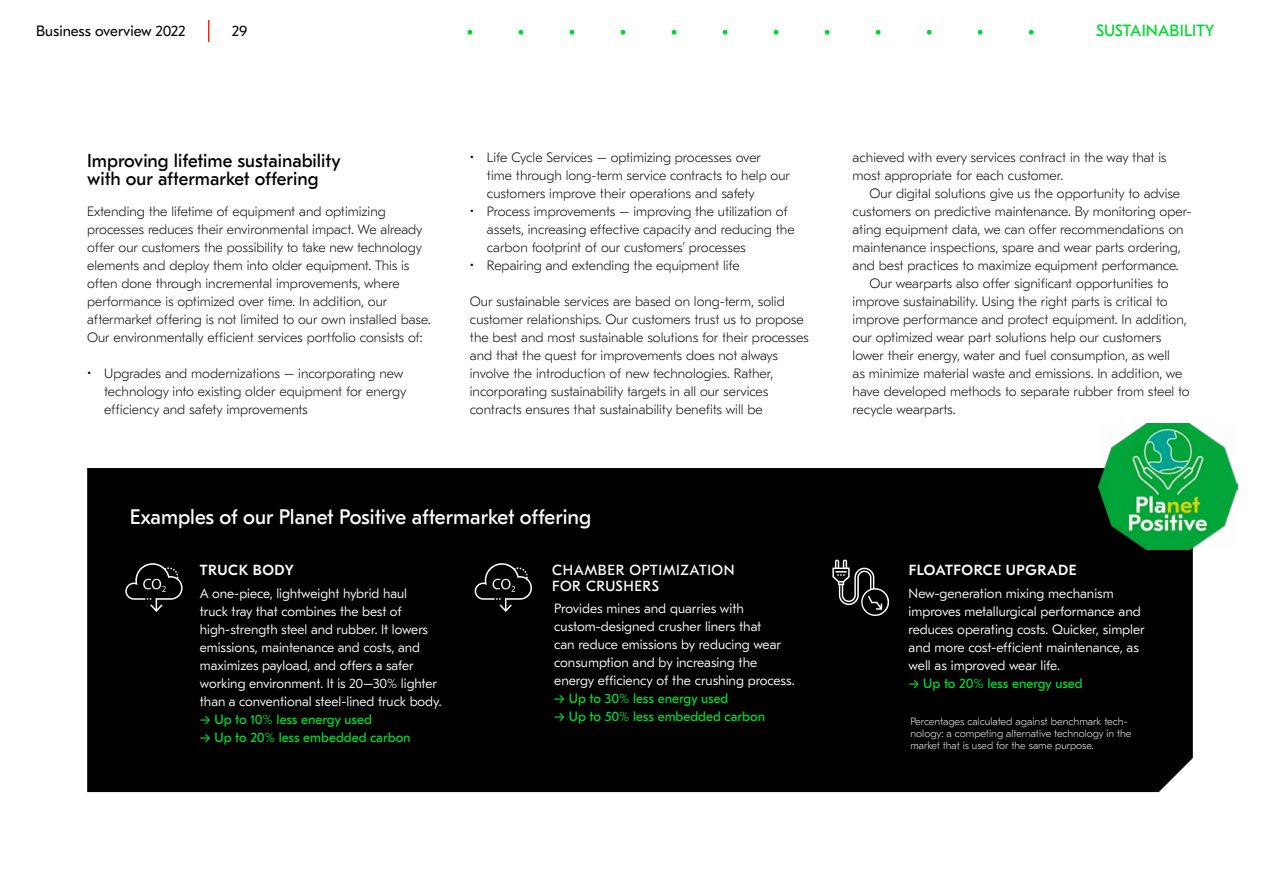
<style>
.page{position:relative;width:1263px;height:893px;background:#fff}
.page>*{position:absolute;margin:0;border:0;box-sizing:border-box;transform-origin:0 0}
.t1{font:21px "GT Eesti Pro Text";color:#fff}
.t2{font:18.75px/18px "GT Eesti Pro Text";color:#000}
.t3{font:16.35px "GT Eesti Pro Text";letter-spacing:.01em;color:#00d730}
.t4{font:15px "GT Eesti Pro Text";color:#000}
.t5{font:14.7px/15.8px "GT Eesti Pro Text";letter-spacing:.04em;color:#fff}
.t6{font:500 14.7px "GT Eesti Pro Text";letter-spacing:.04em;color:#fff}
.t7{font:100 13.5px/18px "GT Eesti Pro Text";color:#000}
.t8{font:300 13.5px/18px "GT Eesti Pro Text";color:#fff}
.t9{font:13.5px "GT Eesti Pro Text";color:#00d730}
.t10{font:100 10.5px/12px "GT Eesti Pro Text";color:#fff}
</style>
<div class="page">
<svg style="left:208px;top:20px;width:1px;height:22px"></svg>
<svg style="left:723px;top:30px;width:4px;height:5px"></svg>
<svg style="left:774px;top:30px;width:4px;height:5px"></svg>
<svg style="left:927px;top:30px;width:4px;height:5px"></svg>
<svg style="left:978px;top:30px;width:4px;height:5px"></svg>
<svg style="left:1029px;top:30px;width:4px;height:5px"></svg>
<svg style="left:825px;top:30px;width:4px;height:5px"></svg>
<svg style="left:876px;top:30px;width:4px;height:5px"></svg>
<svg style="left:467px;top:30px;width:5px;height:5px"></svg>
<svg style="left:519px;top:30px;width:4px;height:5px"></svg>
<svg style="left:672px;top:30px;width:4px;height:5px"></svg>
<svg style="left:570px;top:30px;width:4px;height:5px"></svg>
<svg style="left:621px;top:30px;width:4px;height:5px"></svg>
<div style="left:87px;top:468px;width:1106px;height:324px;background:#000"></div>
<svg style="left:475px;top:562px;width:57px;height:50px;background:#1e1e1e"></svg>
<svg style="left:125px;top:562px;width:58px;height:50px;background:#1e1e1e"></svg>
<svg style="left:832px;top:560px;width:58px;height:57px;background:#2c2c2c"></svg>
<img style="left:1099px;top:423px;width:139px;height:126px">
<p class="t4" style="left:36px;top:23px;width:149px">Business overview 2022</p>
<p class="t4" style="left:232px;top:23px;width:17px">29</p>
<p class="t3" style="left:1096px;top:21px;width:120px">SUSTAINABILITY</p>
<h2 class="t2" style="left:87px;top:151px;width:255px">Improving lifetime sustainability with our aftermarket offering</h2>
<p class="t7" style="left:87px;top:203px;width:345px">Extending the lifetime of equipment and optimizing processes reduces their environmental impact. We already offer our customers the possibility to take new technology elements and deploy them into older equipment. This is often done through incremental improvements, where performance is optimized over time. In addition, our aftermarket offering is not limited to our own installed base.<br>Our environmentally efficient services portfolio consists of:</p>
<p class="t7" style="left:104px;top:365px;width:304px;text-indent:-17px">• Upgrades and modernizations – incorporating new technology into existing older equipment for energy efficiency and safety improvements</p>
<p class="t7" style="left:487px;top:149px;width:304px;text-indent:-17px">• Life Cycle Services – optimizing processes over<br>time through long-term service contracts to help our customers improve their operations and safety</p>
<p class="t7" style="left:487px;top:203px;width:309px;text-indent:-17px">• Process improvements – improving the utilization of assets, increasing effective capacity and reducing the carbon footprint of our customers’ processes</p>
<p class="t7" style="left:470px;top:257px;width:271px">• Repairing and extending the equipment life</p>
<p class="t7" style="left:470px;top:293px;width:340px">Our sustainable services are based on long-term, solid customer relationships. Our customers trust us to propose the best and most sustainable solutions for their processes and that the quest for improvements does not always involve the introduction of new technologies. Rather, incorporating sustainability targets in all our services contracts ensures that sustainability benefits will be</p>
<h1 class="t1" style="left:130px;top:505px;width:463px">Examples of our Planet Positive aftermarket offering</h1>
<p class="t6" style="left:200px;top:562px;width:95px">TRUCK BODY</p>
<p class="t8" style="left:200px;top:584px;width:243px">A one-piece, lightweight hybrid haul<br>truck tray that combines the best of high-strength steel and rubber. It lowers emissions, maintenance and costs, and maximizes payload, and offers a safer working environment. It is 20–30% lighter than a conventional steel-lined truck body.</p>
<p class="t9" style="left:200px;top:711px;width:174px">→ Up to 10% less energy used</p>
<p class="t9" style="left:200px;top:729px;width:212px">→ Up to 20% less embedded carbon</p>
<p class="t5" style="left:552px;top:562px;width:184px">CHAMBER OPTIMIZATION<br>FOR CRUSHERS</p>
<p class="t8" style="left:554px;top:600px;width:242px">Provides mines and quarries with custom-designed crusher liners that<br>can reduce emissions by reducing wear consumption and by increasing the energy efficiency of the crushing process.</p>
<p class="t9" style="left:554px;top:691px;width:176px">→ Up to 30% less energy used</p>
<p class="t9" style="left:554px;top:709px;width:212px">→ Up to 50% less embedded carbon</p>
<p class="t7" style="left:853px;top:149px;width:315px">achieved with every services contract in the way that is most appropriate for each customer.</p>
<p class="t7" style="left:870px;top:185px;width:312px">Our digital solutions give us the opportunity to advise</p>
<p class="t7" style="left:853px;top:203px;width:340px">customers on predictive maintenance. By monitoring oper-</p>
<p class="t7" style="left:853px;top:221px;width:332px">ating equipment data, we can offer recommendations on</p>
<p class="t7" style="left:853px;top:239px;width:329px">maintenance inspections, spare and wear parts ordering,</p>
<p class="t7" style="left:853px;top:257px;width:328px">and best practices to maximize equipment performance.</p>
<p class="t7" style="left:870px;top:275px;width:300px">Our wearparts also offer significant opportunities to</p>
<p class="t7" style="left:853px;top:292px;width:316px">improve sustainability. Using the right parts is critical to</p>
<p class="t7" style="left:853px;top:310px;width:335px">improve performance and protect equipment. In addition,</p>
<p class="t7" style="left:853px;top:328px;width:310px">our optimized wear part solutions help our customers</p>
<p class="t7" style="left:853px;top:346px;width:319px">lower their energy, water and fuel consumption, as well</p>
<p class="t7" style="left:853px;top:364px;width:331px">as minimize material waste and emissions. In addition, we</p>
<p class="t7" style="left:853px;top:382px;width:339px">have developed methods to separate rubber from steel to</p>
<p class="t7" style="left:853px;top:400px;width:105px">recycle wearparts.</p>
<p class="t6" style="left:909px;top:562px;width:169px">FLOATFORCE UPGRADE</p>
<p class="t8" style="left:909px;top:584px;width:238px">New-generation mixing mechanism improves metallurgical performance and reduces operating costs. Quicker, simpler and more cost-efficient maintenance, as well as improved wear life.</p>
<p class="t9" style="left:909px;top:675px;width:176px">→ Up to 20% less energy used</p>
<p class="t10" style="left:910px;top:715px;width:223px">Percentages calculated against benchmark tech&shy;nology: a competing alternative technology in the market that is used for the same purpose.</p>
</div>
